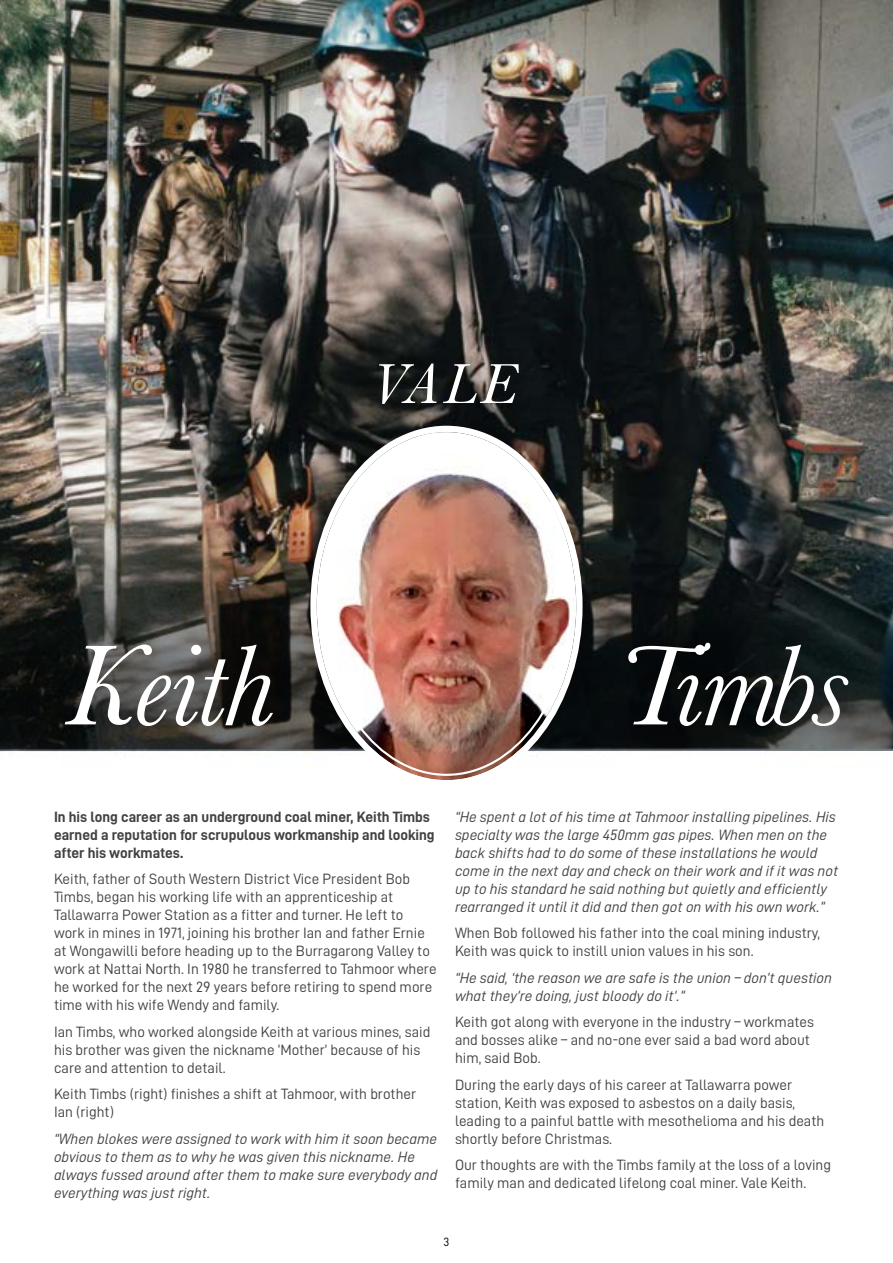
<style>
.page{position:relative;width:893px;height:1263px;background:#fff}
.page>*{position:absolute;margin:0;border:0;box-sizing:border-box;transform-origin:0 0}
.t1{font:italic 118.5px "Baskerville";letter-spacing:-.01em;color:#fff}
.t2{font:italic 58.5px "Baskerville";color:#fff}
.t3{font:15px/18px "D DIN";color:#414042}
.t4{font:15px/18px "D DIN Italic";color:#414042}
.t5{font:15px/18px "D DIN Bold";color:#414042}
.t6{font:12px "D DIN";color:#000}
</style>
<div class="page">
<img style="left:0;top:0;width:893px;height:754px">
<img style="left:0;top:426px;width:893px;height:325px">
<img style="left:317px;top:432px;width:259px;height:347px">
<h2 class="t2" style="left:371px;top:345px;width:147px">VALE</h2>
<h1 class="t1" style="left:66px;top:607px;width:210px">Keith</h1>
<h1 class="t1" style="left:616px;top:607px;width:234px">Timbs</h1>
<p class="t5" style="left:54px;top:807px;width:382px">In his long career as an underground coal miner, Keith Timbs earned a reputation for scrupulous workmanship and looking after his workmates.</p>
<p class="t3" style="left:54px;top:870px;width:384px">Keith, father of South Western District Vice President Bob Timbs, began his working life with an apprenticeship at Tallawarra Power Station as a fitter and turner. He left to work in mines in 1971, joining his brother Ian and father Ernie at Wongawilli before heading up to the Burragarong Valley to work at Nattai North. In 1980 he transferred to Tahmoor where he worked for the next 29 years before retiring to spend more time with his wife Wendy and family.</p>
<p class="t3" style="left:54px;top:1022px;width:378px">Ian Timbs, who worked alongside Keith at various mines, said his brother was given the nickname ‘Mother’ because of his care and attention to detail.</p>
<p class="t3" style="left:54px;top:1085px;width:364px">Keith Timbs (right) finishes a shift at Tahmoor, with brother<br>Ian (right)</p>
<p class="t4" style="left:54px;top:1129px;width:385px">“When blokes were assigned to work with him it soon became obvious to them as to why he was given this nickname. He always fussed around after them to make sure everybody and everything was just right.</p>
<p class="t4" style="left:455px;top:807px;width:385px">“He spent a lot of his time at Tahmoor installing pipelines. His specialty was the large 450mm gas pipes. When men on the back shifts had to do some of these installations he would come in the next day and check on their work and if it was not up to his standard he said nothing but quietly and efficiently rearranged it until it did and then got on with his own work.”</p>
<p class="t3" style="left:455px;top:924px;width:367px">When Bob followed his father into the coal mining industry,<br>Keith was quick to instill union values in his son.</p>
<p class="t4" style="left:455px;top:968px;width:378px">“He said, ‘the reason we are safe is the union – don’t question what they’re doing, just bloody do it’.”</p>
<p class="t3" style="left:455px;top:1013px;width:360px">Keith got along with everyone in the industry – workmates and bosses alike – and no-one ever said a bad word about him, said Bob.</p>
<p class="t3" style="left:455px;top:1075px;width:371px">During the early days of his career at Tallawarra power station, Keith was exposed to asbestos on a daily basis, leading to a painful battle with mesothelioma and his death shortly before Christmas.</p>
<p class="t3" style="left:455px;top:1156px;width:377px">Our thoughts are with the Timbs family at the loss of a loving family man and dedicated lifelong coal miner. Vale Keith.</p>
<p class="t6" style="left:443px;top:1235px;width:7px">3</p>
</div>
